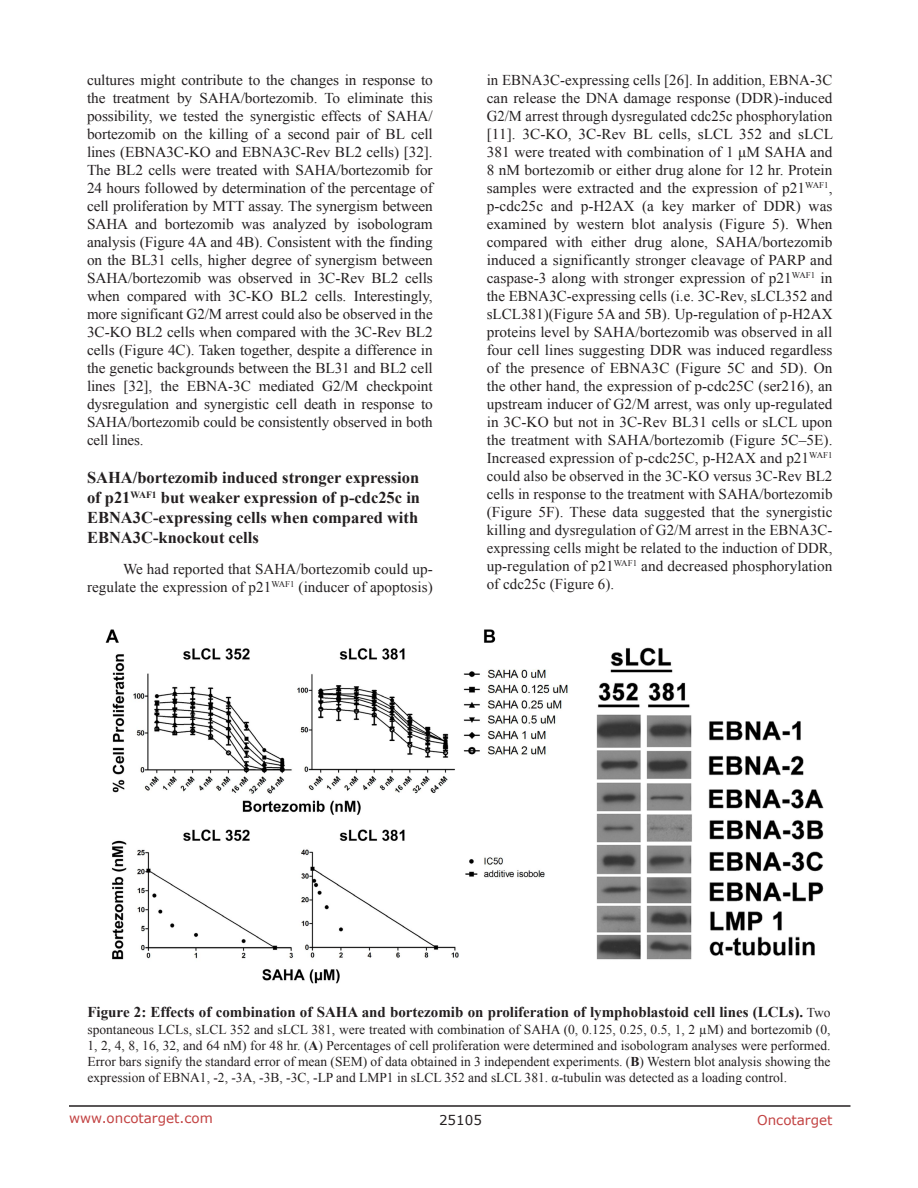
<style>
.page{position:relative;width:918px;height:1188px;background:#fff}
.page>*{position:absolute;margin:0;border:0;box-sizing:border-box;transform-origin:0 0}
.SubHeading{font:700 16.5px/19.8px "Times New Roman";color:#231f20;text-align:justify}
.BodyText{font:15px/18px "Times New Roman";letter-spacing:.005em;color:#231f20;text-align:justify}
.Figuretrx{font:700 15px "Times New Roman";color:#231f20}
.Figuretrx-2{font:13.5px/16.2px "Times New Roman";color:#231f20;text-align:justify}
.t1{font:13.5px "Verdana";color:#c24141}
.t2{font:13.5px "Verdana";color:#231f20}
.s1{font-weight:400;font-size:13.5px}
.s2{font-weight:700}
</style>
<div class="page">
<hr style="left:69px;top:1105px;width:781px;height:2px;background:#231f20">
<img style="left:105px;top:629px;width:719px;height:354px">
<p class="BodyText" style="left:87px;top:71px;width:347px">cultures might contribute to the changes in response to the treatment by SAHA/bortezomib. To eliminate this possibility, we tested the synergistic effects of SAHA/ bortezomib on the killing of a second pair of BL cell lines (EBNA3C-KO and EBNA3C-Rev BL2 cells) [32].<br>The BL2 cells were treated with SAHA/bortezomib for 24 hours followed by determination of the percentage of cell proliferation by MTT assay. The synergism between SAHA and bortezomib was analyzed by isobologram analysis (Figure 4A and 4B). Consistent with the finding on the BL31 cells, higher degree of synergism between SAHA/bortezomib was observed in 3C-Rev BL2 cells when compared with 3C-KO BL2 cells. Interestingly, more significant G2/M arrest could also be observed in the 3C-KO BL2 cells when compared with the 3C-Rev BL2 cells (Figure 4C). Taken together, despite a difference in the genetic backgrounds between the BL31 and BL2 cell lines [32], the EBNA-3C mediated G2/M checkpoint dysregulation and synergistic cell death in response to SAHA/bortezomib could be consistently observed in both cell lines.</p>
<p class="SubHeading" style="left:87px;top:467px;width:335px">SAHA/bortezomib induced stronger expression of p21<sup>WAF1</sup> but weaker expression of p-cdc25c in EBNA3C-expressing cells when compared with EBNA3C-knockout cells</p>
<p class="BodyText" style="left:87px;top:560px;width:347px;text-align:right">We had reported that SAHA/bortezomib could up&shy;regulate the expression of p21<sup>WAF1</sup> (inducer of apoptosis)</p>
<p class="BodyText" style="left:487px;top:71px;width:348px">in EBNA3C-expressing cells [26]. In addition, EBNA-3C can release the DNA damage response (DDR)-induced G2/M arrest through dysregulated cdc25c phosphorylation [11]. 3C-KO, 3C-Rev BL cells, sLCL 352 and sLCL 381 were treated with combination of 1 μM SAHA and 8 nM bortezomib or either drug alone for 12 hr. Protein samples were extracted and the expression of p21<sup>WAF1</sup>, p-cdc25c and p-H2AX (a key marker of DDR) was examined by western blot analysis (Figure 5). When compared with either drug alone, SAHA/bortezomib induced a significantly stronger cleavage of PARP and caspase-3 along with stronger expression of p21<sup>WAF1</sup> in the EBNA3C-expressing cells (i.e. 3C-Rev, sLCL352 and sLCL381)(Figure 5A and 5B). Up-regulation of p-H2AX proteins level by SAHA/bortezomib was observed in all four cell lines suggesting DDR was induced regardless of the presence of EBNA3C (Figure 5C and 5D). On the other hand, the expression of p-cdc25C (ser216), an upstream inducer of G2/M arrest, was only up-regulated in 3C-KO but not in 3C-Rev BL31 cells or sLCL upon the treatment with SAHA/bortezomib (Figure 5C–5E).<br>Increased expression of p-cdc25C, p-H2AX and p21<sup>WAF1 </sup>could also be observed in the 3C-KO versus 3C-Rev BL2 cells in response to the treatment with SAHA/bortezomib (Figure 5F). These data suggested that the synergistic killing and dysregulation of G2/M arrest in the EBNA3C&shy;expressing cells might be related to the induction of DDR, up-regulation of p21<sup>WAF1</sup> and decreased phosphorylation of cdc25c (Figure 6).</p>
<p class="Figuretrx" style="left:87px;top:1002px;width:745px">Figure 2: Effects of combination of SAHA and bortezomib on proliferation of lymphoblastoid cell lines (LCLs). <span class="s1">Two</span></p>
<p class="Figuretrx-2" style="left:87px;top:1021px;width:745px">spontaneous LCLs, sLCL 352 and sLCL 381, were treated with combination of SAHA (0, 0.125, 0.25, 0.5, 1, 2 µM) and bortezomib (0, 1, 2, 4, 8, 16, 32, and 64 nM) for 48 hr. (<span class="s2">A</span>) Percentages of cell proliferation were determined and isobologram analyses were performed.<br>Error bars signify the standard error of mean (SEM) of data obtained in 3 independent experiments. (<span class="s2">B</span>) Western blot analysis showing the expression of EBNA1, -2, -3A, -3B, -3C, -LP and LMP1 in sLCL 352 and sLCL 381. α-tubulin was detected as a loading control.</p>
<p class="t1" style="left:69px;top:1109px;width:145px">www.oncotarget.com</p>
<p class="t2" style="left:439px;top:1111px;width:44px">25105</p>
<p class="t1" style="left:757px;top:1111px;width:77px">Oncotarget</p>
</div>
